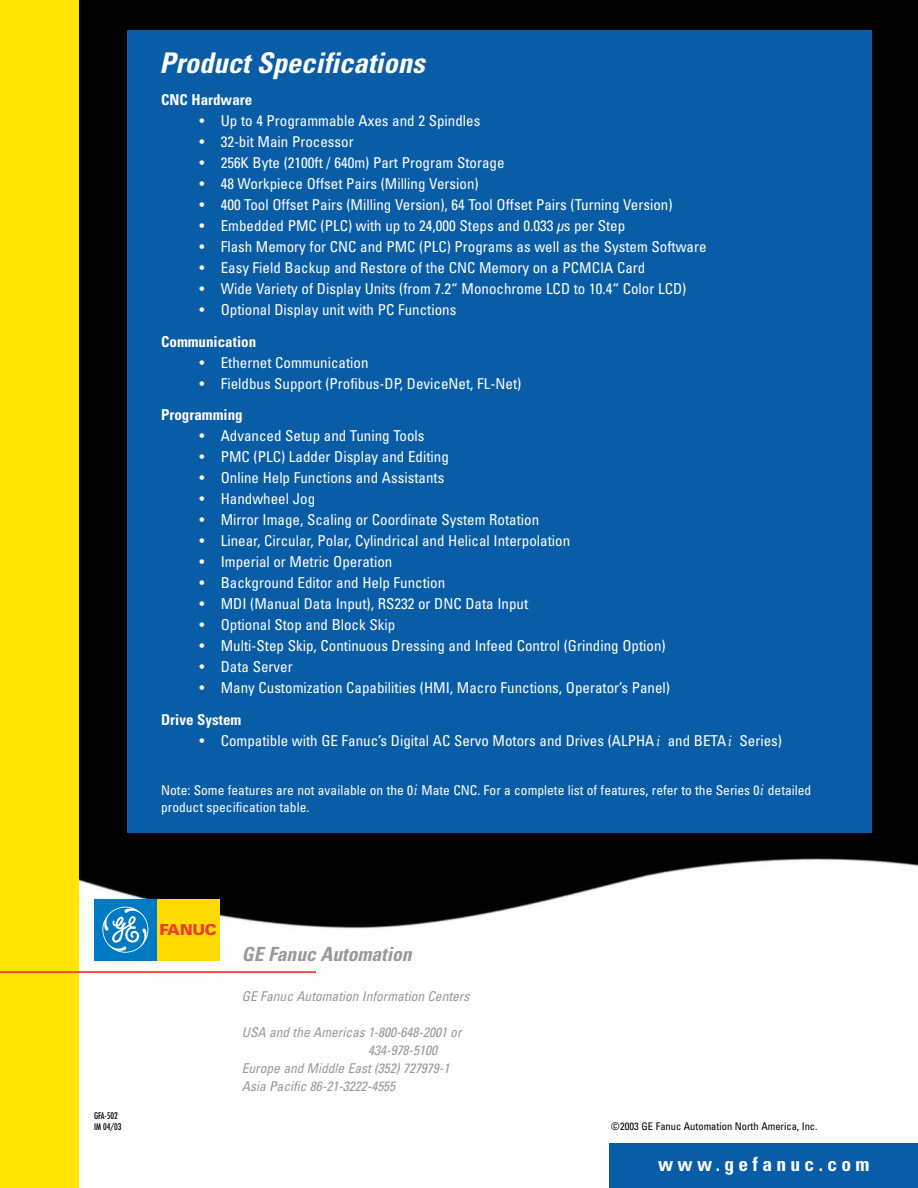
<style>
.page{position:relative;width:918px;height:1188px;background:#fff}
.page>*{position:absolute;margin:0;border:0;box-sizing:border-box;transform-origin:0 0}
.t1{font:italic 700 condensed 28.5px "Univers";color:#fff}
.t2{font:italic 700 condensed 19.5px "Univers";color:#999}
.t3{font:700 condensed 19.5px "Univers";letter-spacing:.22em;color:#fff}
.t4{font:900 15.15px "Univers";letter-spacing:-.025em;color:#ee3b32}
.t5{font:condensed 15px "Univers";color:#fff}
.t6{font:700 condensed 15px "Univers";color:#fff}
.t7{font:italic condensed 13.5px "Univers";color:#999}
.t8{font:condensed 13.5px/16.8px "Univers";color:#fff}
.t9{font:condensed 10.5px "Univers";color:#000}
.t10{font:condensed 9px/10.5px "Futura";color:#000}
.s1{font-style:italic}
.s2{font-family:"Book Antiqua";font-style:italic;font-stretch:normal}
.s3{font-family:"Book Antiqua";font-style:italic;font-stretch:normal;font-size:15px}
</style>
<div class="page">
<img style="left:79px;top:0;width:839px;height:1187px">
<div style="left:128px;top:30px;width:744px;height:802px;background:#095ca6"></div>
<div style="left:94px;top:899px;width:63px;height:62px;background:#007ac2"></div>
<div style="left:157px;top:899px;width:62px;height:62px;background:#ffdc01"></div>
<svg style="left:102px;top:907px;width:46px;height:46px"></svg>
<div style="left:0;top:0;width:79px;height:1187px;background:#ffe602"></div>
<hr style="left:0;top:971px;width:316px;height:2px;background:#ff190e">
<div style="left:610px;top:1143px;width:308px;height:44px;background:#095ca6"></div>
<h1 class="t1" style="left:160px;top:52px;width:272px">ProductSpecifications</h1>
<p class="t6" style="left:161px;top:94px;width:93px">CNC Hardware</p>
<p class="t5" style="left:199px;top:115px;width:282px">• Up to 4 Programmable Axes and 2 Spindles</p>
<p class="t5" style="left:199px;top:136px;width:156px">• 32-bit Main Processor</p>
<p class="t5" style="left:199px;top:157px;width:307px">• 256K Byte (2100ft / 640m) Part Program Storage</p>
<p class="t5" style="left:199px;top:178px;width:281px">• 48 Workpiece Offset Pairs (Milling Version)</p>
<p class="t5" style="left:199px;top:199px;width:475px">• 400 Tool Offset Pairs (Milling Version), 64 Tool Offset Pairs (Turning Version)</p>
<p class="t5" style="left:199px;top:220px;width:427px">• Embedded PMC (PLC) with up to 24,000 Steps and 0.033 <span class="s1">µ</span>s per Step</p>
<p class="t5" style="left:199px;top:241px;width:509px">• Flash Memory for CNC and PMC (PLC) Programs as well as the System Software</p>
<p class="t5" style="left:199px;top:262px;width:447px">• Easy Field Backup and Restore of the CNC Memory on a PCMCIA Card</p>
<p class="t5" style="left:199px;top:283px;width:489px">• Wide Variety of Display Units (from 7.2“ Monochrome LCD to 10.4“ Color LCD)</p>
<p class="t5" style="left:199px;top:304px;width:259px">• Optional Display unit with PC Functions</p>
<p class="t6" style="left:161px;top:336px;width:97px">Communication</p>
<p class="t5" style="left:199px;top:357px;width:171px">• Ethernet Communication</p>
<p class="t5" style="left:199px;top:378px;width:324px">• Fieldbus Support (Profibus-DP, DeviceNet, FL-Net)</p>
<p class="t6" style="left:161px;top:410px;width:83px">Programming</p>
<p class="t5" style="left:199px;top:431px;width:227px">• Advanced Setup and Tuning Tools</p>
<p class="t5" style="left:199px;top:452px;width:251px">• PMC (PLC) Ladder Display and Editing</p>
<p class="t5" style="left:199px;top:473px;width:247px">• Online Help Functions and Assistants</p>
<p class="t5" style="left:199px;top:494px;width:117px">• Handwheel Jog</p>
<p class="t5" style="left:199px;top:515px;width:341px">• Mirror Image, Scaling or Coordinate System Rotation</p>
<p class="t5" style="left:199px;top:536px;width:372px">• Linear, Circular, Polar, Cylindrical and Helical Interpolation</p>
<p class="t5" style="left:199px;top:557px;width:195px">• Imperial or Metric Operation</p>
<p class="t5" style="left:199px;top:578px;width:247px">• Background Editor and Help Function</p>
<p class="t5" style="left:199px;top:599px;width:330px">• MDI (Manual Data Input), RS232 or DNC Data Input</p>
<p class="t5" style="left:199px;top:620px;width:197px">• Optional Stop and Block Skip</p>
<p class="t5" style="left:199px;top:641px;width:468px">• Multi-Step Skip, Continuous Dressing and Infeed Control (Grinding Option)</p>
<p class="t5" style="left:199px;top:662px;width:95px">• Data Server</p>
<p class="t5" style="left:199px;top:683px;width:472px">• Many Customization Capabilities (HMI, Macro Functions, Operator’s Panel)</p>
<p class="t6" style="left:161px;top:714px;width:82px">Drive System</p>
<p class="t5" style="left:199px;top:735px;width:584px">• Compatible with GE Fanuc’s Digital AC Servo Motors and Drives (ALPHA<span class="s2">i</span> and BETA<span class="s2">i</span> Series)</p>
<p class="t8" style="left:161px;top:783px;width:652px">Note: Some features are not available on the 0<span class="s3">i</span> Mate CNC. For a complete list of features, refer to the Series 0<span class="s3">i</span> detailed product specification table.</p>
<p class="t10" style="left:94px;top:1111px;width:29px">GFA-502<br>IM 04/03</p>
<p class="t4" style="left:159px;top:924px;width:59px">FANUC</p>
<h2 class="t2" style="left:242px;top:947px;width:175px">GE Fanuc Automation</h2>
<p class="t7" style="left:242px;top:992px;width:232px">GE Fanuc Automation Information Centers</p>
<p class="t7" style="left:242px;top:1028px;width:224px">USA and the Americas 1-800-648-2001 or</p>
<p class="t7" style="left:368px;top:1046px;width:73px">434-978-5100</p>
<p class="t7" style="left:242px;top:1064px;width:212px">Europe and Middle East(352)727979-1</p>
<p class="t7" style="left:242px;top:1082px;width:158px">Asia Pacific 86-21-3222-4555</p>
<p class="t9" style="left:611px;top:1123px;width:208px">©2003 GE Fanuc Automation North America, Inc.</p>
<h2 class="t3" style="left:658px;top:1157px;width:213px">www.gefanuc.com</h2>
</div>
